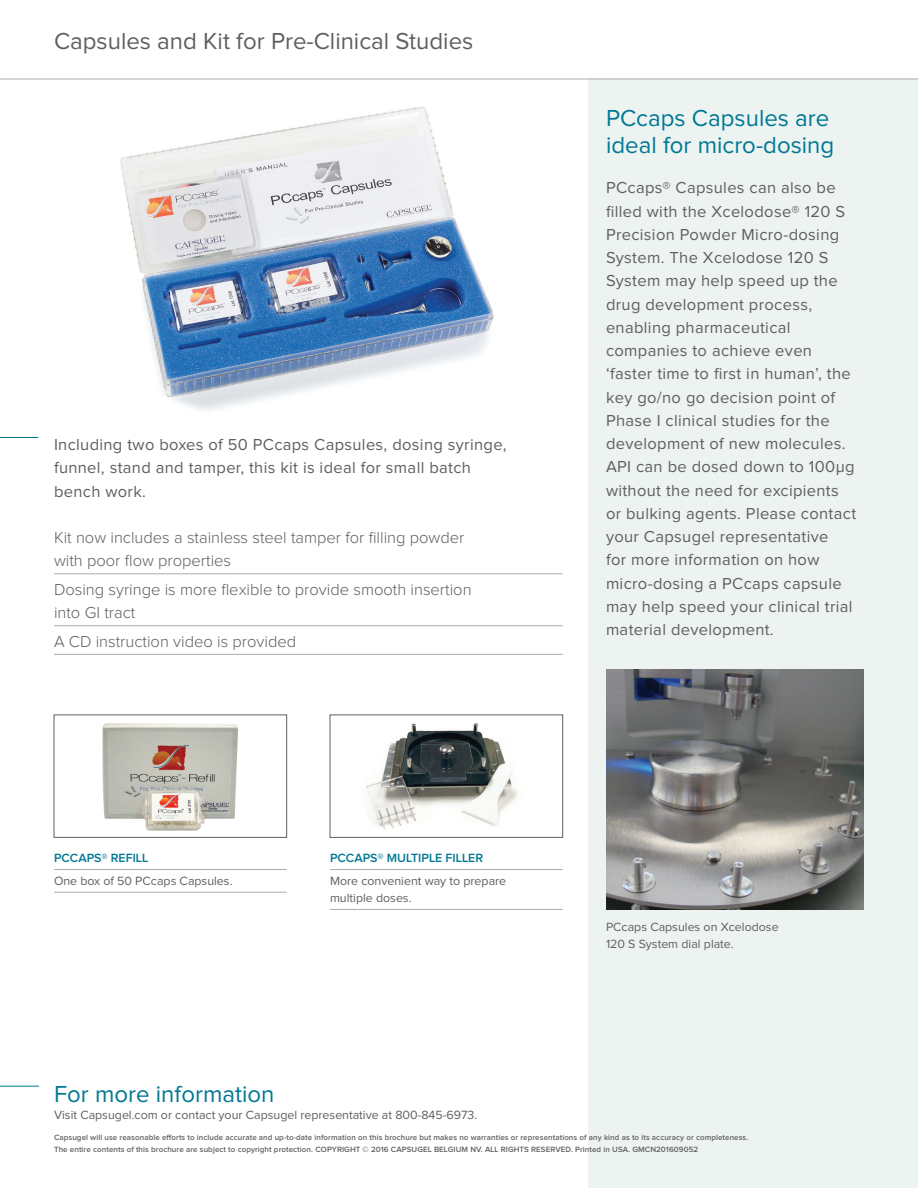
<style>
.page{position:relative;width:918px;height:1188px;background:#fff}
.page>*{position:absolute;margin:0;border:0;box-sizing:border-box;transform-origin:0 0}
.t1{font:24px/27px "Proxima Nova";color:#007894}
.t2{font:24px "Proxima Nova";color:#5f5f62}
.t3{font:16.5px/23.2px "Proxima Nova";letter-spacing:.02em;color:#5f5f62}
.t4{font:300 16.5px/23.2px "Proxima Nova";color:#5f5f62}
.t5{font:12.3px/17.2px "Proxima Nova";color:#5f5f62}
.t6{font:600 12.3px "Proxima Nova";color:#007894}
.t7{font:600 7.95px/11.2px "Proxima Nova";letter-spacing:.01em;color:#5f5f62}
</style>
<div class="page">
<hr style="left:0;top:437px;width:38px;height:1px;background:#007894">
<div style="left:588px;top:79px;width:330px;height:1109px;background:#ecf3f1"></div>
<hr style="left:54px;top:573px;width:509px;height:1px;background:#abacb0">
<hr style="left:54px;top:625px;width:509px;height:1px;background:#abacb0">
<hr style="left:54px;top:654px;width:509px;height:1px;background:#abacb0">
<img style="left:120px;top:106px;width:374px;height:304px">
<img style="left:366px;top:723px;width:153px;height:107px">
<div style="left:330px;top:715px;width:233px;height:123px;border:1px solid #5f5f62"></div>
<img style="left:606px;top:669px;width:258px;height:240px">
<img style="left:102px;top:723px;width:136px;height:107px">
<div style="left:54px;top:715px;width:233px;height:123px;border:1px solid #5f5f62"></div>
<hr style="left:54px;top:869px;width:233px;height:1px;background:#abacb0">
<hr style="left:54px;top:892px;width:233px;height:1px;background:#abacb0">
<hr style="left:330px;top:869px;width:233px;height:1px;background:#abacb0">
<hr style="left:330px;top:909px;width:233px;height:1px;background:#abacb0">
<hr style="left:0;top:1086px;width:39px;height:1px;background:#007894">
<hr style="left:0;top:79px;width:918px;height:1px;background:#abacb0">
<h1 class="t2" style="left:54px;top:30px;width:421px">Capsules and Kit for Pre-Clinical Studies</h1>
<p class="t3" style="left:54px;top:434px;width:454px">Including two boxes of 50 PCcaps Capsules, dosing syringe, funnel, stand and tamper, this kit is ideal for small batch bench work.</p>
<p class="t4" style="left:54px;top:527px;width:412px">Kit now includes a stainless steel tamper for filling powder with poor flow properties</p>
<p class="t4" style="left:54px;top:579px;width:419px">Dosing syringe is more flexible to provide smooth insertion into GI tract</p>
<p class="t4" style="left:54px;top:631px;width:244px">A CD instruction video is provided</p>
<p class="t6" style="left:54px;top:852px;width:25px">PCcap</p>
<p class="t6" style="left:94px;top:852px;width:56px">s® Refill</p>
<p class="t5" style="left:54px;top:873px;width:180px">One box of 50 PCcaps Capsules.</p>
<p class="t6" style="left:330px;top:852px;width:25px">PCcap</p>
<p class="t6" style="left:370px;top:852px;width:111px">s® Multiple Filler</p>
<p class="t5" style="left:330px;top:873px;width:178px">More convenient way to prepare multiple doses.</p>
<h1 class="t1" style="left:606px;top:106px;width:230px">PCcaps Capsules are ideal for micro-dosing</h1>
<p class="t3" style="left:606px;top:177px;width:252px">PCcaps® Capsules can also be filled with the Xcelodose® 120 S<br>Precision Powder Micro-dosing<br>System. The Xcelodose 120 S<br>System may help speed up the drug development process, enabling pharmaceutical companies to achieve even ‘faster time to first in human’, the key go/no go decision point of<br>Phase I clinical studies for the development of new molecules.<br>API can be dosed down to 100μg without the need for excipients or bulking agents. Please contact your Capsugel representative<br>for more information on how micro-dosing a PCcaps capsule may help speed your clinical trial material development.</p>
<p class="t5" style="left:606px;top:919px;width:174px">PCcaps Capsules on Xcelodose<br>120 S System dial plate.</p>
<h1 class="t1" style="left:54px;top:1081px;width:222px">For more information</h1>
<p class="t5" style="left:54px;top:1107px;width:425px">Visit Capsugel.com or contact your Capsugel representative at 800-845-6973.</p>
<p class="t7" style="left:54px;top:1132px;width:696px">Capsugel will use reasonable efforts to include accurate and up-to-date information on this brochure but makes no warranties or representations of any kind as to its accuracy or completeness.<br>The entire contents of this brochure are subject to copyright protection. Copyright © 2016 Capsugel Belgium NV. All rights reserved. Printed in USA. GMCN201609052</p>
</div>
